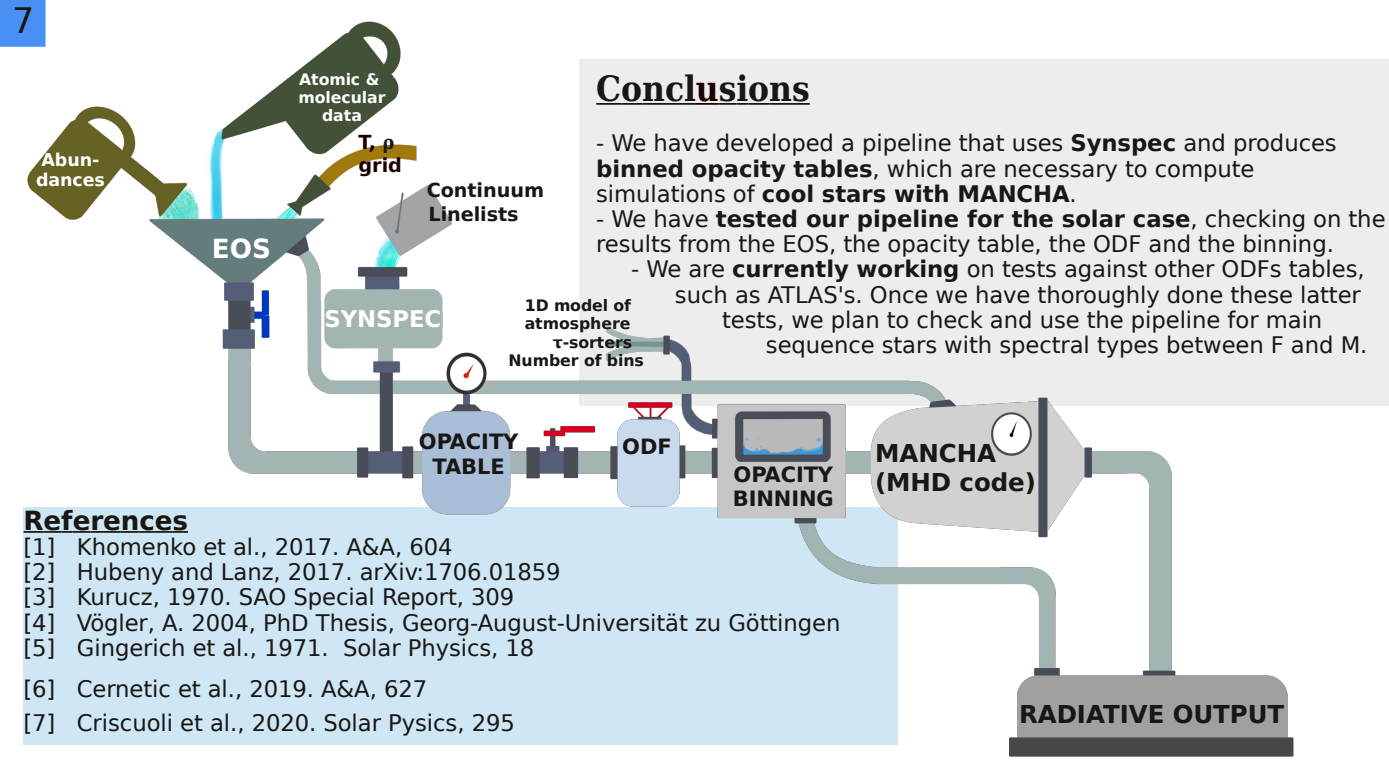
<style>
.page{position:relative;width:1389px;height:782px;background:#fff}
.page>*{position:absolute;margin:0;border:0;box-sizing:border-box;transform-origin:0 0}
.t1{font:700 35px "DejaVu Serif Condensed";color:#181715}
.t2{font:35px "DejaVu Sans";color:#181715}
.t3{font:700 26.25px "DejaVu Sans";letter-spacing:-.005em;color:#181715}
.t4{font:700 26.25px "DejaVu Sans";color:#fff}
.t5{font:700 24.5px "DejaVu Sans";color:#181715}
.t6{font:22.75px/25.2px "DejaVu Sans";letter-spacing:-.005em;color:#181715}
.t7{font:700 22.75px "DejaVu Sans";letter-spacing:-.005em;color:#fff}
.t8{font:700 21px/24.5px "DejaVu Sans";letter-spacing:-.005em;color:#181715;text-align:center}
.t9{font:700 19.25px/24.2px "DejaVu Sans";letter-spacing:-.005em;color:#181715}
.t10{font:700 19.25px/22.4px "DejaVu Sans";color:#1c0000}
.t11{font:700 17.5px/20.3px "DejaVu Sans";letter-spacing:-.005em;color:#fff;text-align:center}
.t12{font:700 15.75px/18.4px "DejaVu Sans";letter-spacing:-.005em;color:#181715}
.t13{font:700 15.75px/18.4px "DejaVu Sans";letter-spacing:-.005em;color:#fff;text-align:center}
.s1{font-family:"DejaVu Serif Condensed";color:#181715}
.s2{color:#1c0000}
.s3{font-weight:700}
</style>
<div class="page">
<svg style="left:0;top:0;width:46px;height:47px"></svg>
<div style="left:579px;top:59px;width:810px;height:346px;background:#ededed"></div>
<img style="left:12px;top:18px;width:1288px;height:739px">
<hr style="left:596px;top:103px;width:25px;height:2px;background:#181715">
<hr style="left:621px;top:103px;width:21px;height:2px;background:#181715">
<hr style="left:642px;top:103px;width:23px;height:2px;background:#181715">
<svg style="left:665px;top:103px;width:31px;height:2px"></svg>
<hr style="left:696px;top:103px;width:23px;height:2px;background:#1c0000">
<svg style="left:719px;top:103px;width:29px;height:2px"></svg>
<hr style="left:748px;top:103px;width:21px;height:2px;background:#181715">
<hr style="left:769px;top:103px;width:23px;height:2px;background:#181715">
<svg style="left:792px;top:103px;width:18px;height:2px"></svg>
<h1 class="t2" style="left:12px;top:0;width:24px">7</h1>
<p class="t11" style="left:36px;top:149px;width:71px">Abun&shy;dances</p>
<p class="t4" style="left:212px;top:233px;width:60px">EOS</p>
<p class="t13" style="left:299px;top:70px;width:88px">Atomic &amp; molecular data</p>
<p class="t10" style="left:359px;top:131px;width:45px">T, <span class="s1">ρ </span>grid</p>
<h1 class="t1" style="left:596px;top:68px;width:215px">Concl<span class="s2">u</span>sions</h1>
<p class="t6" style="left:596px;top:131px;width:742px">- We have developed a pipeline that uses <span class="s3">Synspec</span> and produces <span class="s3">binned opacity tables</span>, which are necessary to compute simulations of <span class="s3">cool stars with MANCHA</span>.</p>
<p class="t6" style="left:596px;top:206px;width:791px">- We have <span class="s3">tested our pipeline for the solar case</span>, checking on the results from the EOS, the opacity table, the ODF and the binning.</p>
<p class="t6" style="left:631px;top:257px;width:735px">- We are <span class="s3">currently working</span> on tests against other ODFs tables,</p>
<p class="t6" style="left:675px;top:282px;width:687px">such as ATLAS's. Once we have thoroughly done these latter</p>
<p class="t6" style="left:722px;top:307px;width:602px">tests, we plan to check and use the pipeline for main</p>
<p class="t6" style="left:766px;top:332px;width:603px">sequence stars with spectral types between F and M.</p>
<p class="t9" style="left:427px;top:178px;width:119px">Continuum<br>Linelists</p>
<p class="t12" style="left:525px;top:296px;width:108px">1D model of atmosphere</p>
<p class="t7" style="left:325px;top:305px;width:118px">SYNSPEC</p>
<p class="t12" style="left:553px;top:333px;width:81px">τ-sorters</p>
<p class="t12" style="left:508px;top:351px;width:137px">Number of bins</p>
<p class="t8" style="left:419px;top:429px;width:101px">OPACITY<br>TABLE</p>
<p class="t8" style="left:622px;top:434px;width:51px">ODF</p>
<p class="t5" style="left:875px;top:439px;width:122px">MANCHA</p>
<p class="t8" style="left:734px;top:462px;width:101px">OPACITY</p>
<p class="t5" style="left:875px;top:467px;width:162px">(MHD code)</p>
<p class="t8" style="left:733px;top:486px;width:103px">BINNING</p>
<p class="t3" style="left:24px;top:505px;width:166px">References</p>
<p class="t6" style="left:24px;top:534px;width:818px">[1] Khomenko et al., 2017. A&amp;A, 604<br>[2] Hubeny and Lanz, 2017. arXiv:1706.01859<br>[3] Kurucz, 1970. SAO Special Report, 309<br>[4] Vögler, A. 2004, PhD Thesis, Georg-August-Universität zu Göttingen [5] Gingerich et al., 1971. Solar Physics, 18</p>
<p class="t6" style="left:24px;top:671px;width:493px;line-height:34.8px">[6] Cernetic et al., 2019. A&amp;A, 627<br>[7] Criscuoli et al., 2020. Solar Pysics, 295</p>
<p class="t5" style="left:1019px;top:700px;width:267px">RADIATIVE OUTPUT</p>
</div>
